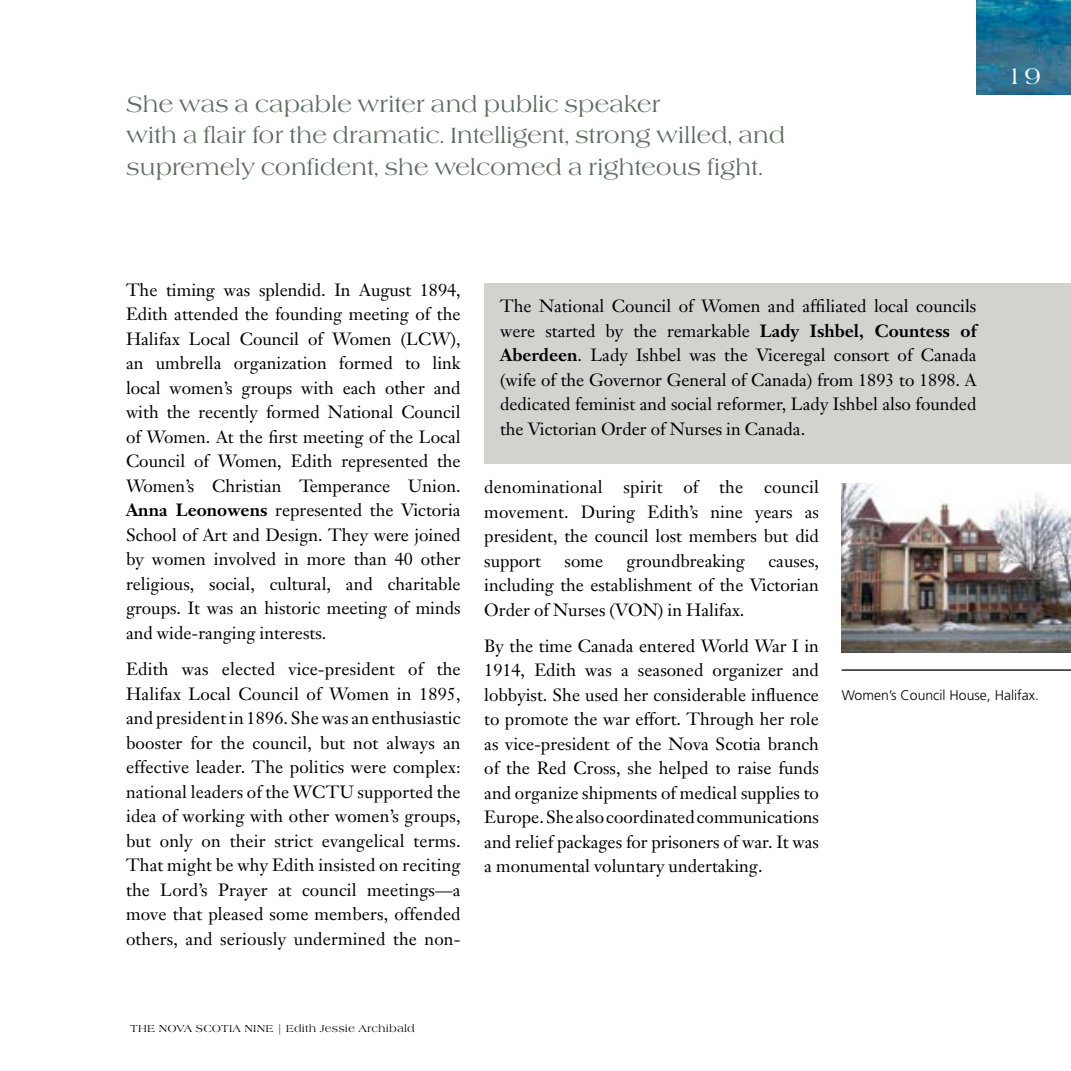
<style>
.page{position:relative;width:1071px;height:1071px;background:#fff}
.page>*{position:absolute;margin:0;border:0;box-sizing:border-box;transform-origin:0 0}
.t1{font:24.5px "Americana EF";color:#fff}
.t2{font:22.75px/31.5px "Americana EF";letter-spacing:-.01em;color:#5b6d5d}
.t3{font:17.5px/24.5px "Janson Text";color:#000;text-align:justify}
.t4{font:300 14px "Frutiger";color:#000}
.t5{font:10.5px "Americana EF";letter-spacing:.02em;color:#000}
.s1{font-weight:700}
</style>
<div class="page">
<div style="left:484px;top:283px;width:587px;height:181px;background:#d2d3cf"></div>
<img style="left:842px;top:484px;width:229px;height:169px">
<hr style="left:842px;top:669px;width:229px;height:2px;background:#000">
<img style="left:976px;top:0;width:95px;height:94px">
<p class="t2" style="left:126px;top:89px;width:661px">She was a capable writer and public speaker<br>with a flair for the dramatic. Intelligent, strong willed, and supremely confident, she welcomed a righteous fight.</p>
<h1 class="t1" style="left:1006px;top:62px;width:37px">19</h1>
<p class="t3" style="left:126px;top:277px;width:336px">The timing was splendid. In August 1894, Edith attended the founding meeting of the Halifax Local Council of Women (LCW), an umbrella organization formed to link local women’s groups with each other and with the recently formed National Council of Women. At the first meeting of the Local Council of Women, Edith represented the Women’s Christian Temperance Union.<br><span class="s1">Anna Leonowens</span> represented the Victoria School of Art and Design. They were joined by women involved in more than 40 other religious, social, cultural, and charitable groups. It was an historic meeting of minds and wide-ranging interests.</p>
<p class="t3" style="left:126px;top:657px;width:336px">Edith was elected vice-president of the Halifax Local Council of Women in 1895, and president in 1896. She was an enthusiastic booster for the council, but not always an effective leader. The politics were complex: national leaders of the WCTU supported the idea of working with other women’s groups, but only on their strict evangelical terms.<br>That might be why Edith insisted on reciting the Lord’s Prayer at council meetings—a move that pleased some members, offended others, and seriously undermined the non-</p>
<p class="t3" style="left:500px;top:294px;width:478px">The National Council of Women and affiliated local councils were started by the remarkable <span class="s1">Lady Ishbel, Countess of Aberdeen</span>. Lady Ishbel was the Viceregal consort of Canada (wife of the Governor General of Canada) from 1893 to 1898. A dedicated feminist and social reformer, Lady Ishbel also founded the Victorian Order of Nurses in Canada.</p>
<p class="t3" style="left:484px;top:475px;width:336px">denominational spirit of the council movement. During Edith’s nine years as president, the council lost members but did support</p>
<p class="t3" style="left:565px;top:548px;width:40px">some</p>
<p class="t3" style="left:627px;top:548px;width:120px">groundbreaking</p>
<p class="t3" style="left:484px;top:548px;width:336px;text-indent:284px">causes, including the establishment of the Victorian Order of Nurses (VON) in Halifax.</p>
<p class="t3" style="left:484px;top:633px;width:336px">By the time Canada entered World War I in 1914, Edith was a seasoned organizer and lobbyist. She used her considerable influence to promote the war effort. Through her role as vice-president of the Nova Scotia branch of the Red Cross, she helped to raise funds and organize shipments of medical supplies to Europe. She also coordinated communications and relief packages for prisoners of war. It was a monumental voluntary undertaking.</p>
<p class="t4" style="left:842px;top:687px;width:199px">Women’s Council House, Halifax.</p>
<p class="t5" style="left:130px;top:1023px;width:286px">THE NOVA SCOTIA NINE | Edith Jessie Archibald</p>
</div>
